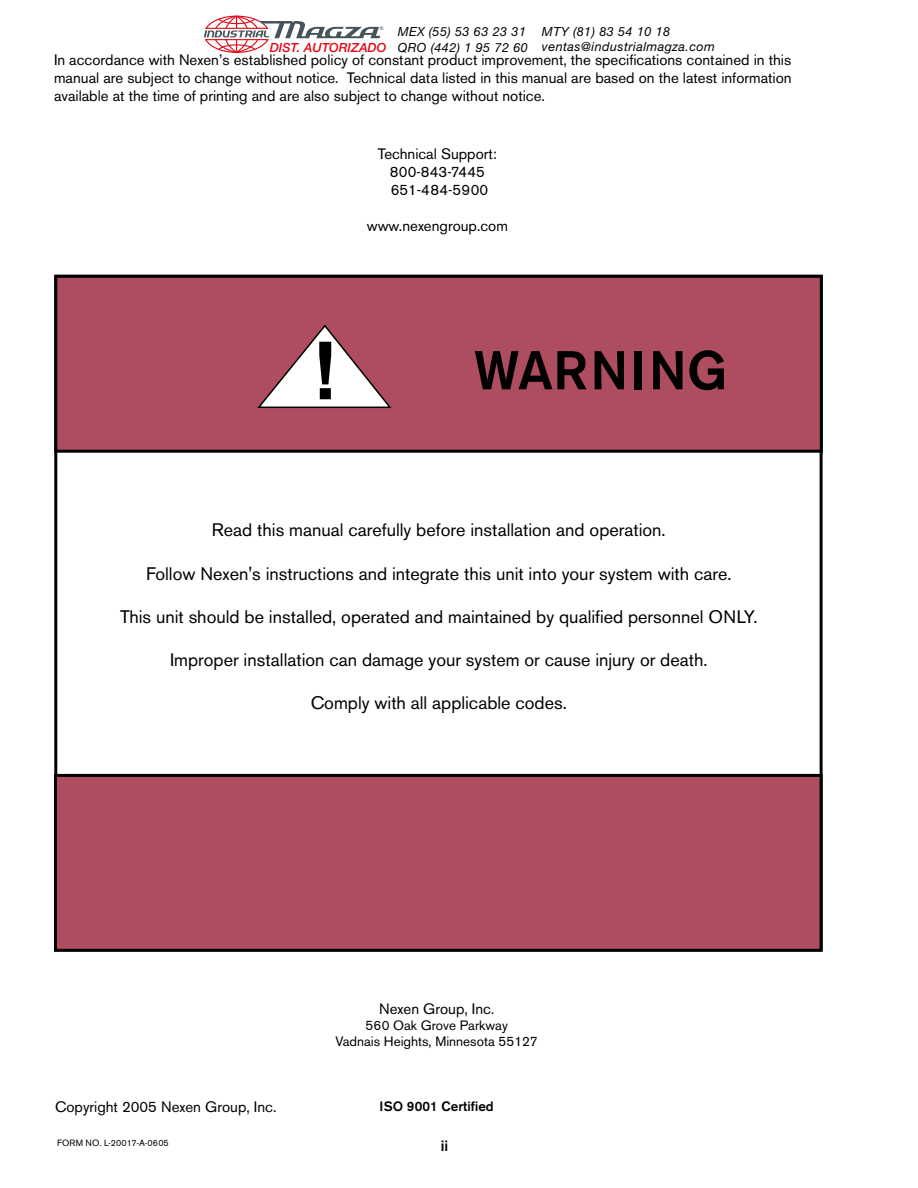
<style>
.page{position:relative;width:918px;height:1188px;background:#fff}
.page>*{position:absolute;margin:0;border:0;box-sizing:border-box;transform-origin:0 0}
.t1{font:500 54px "Akzidenz Grotesk BE";letter-spacing:.02em;color:#000}
.t2{font:18px "Akzidenz Grotesk BE";color:#000}
.t3{font:15px/18px "Akzidenz Grotesk BE";color:#000;text-align:justify}
.t4{font:500 15px "Akzidenz Grotesk BE";color:#000}
.t5{font:13.5px/16.2px "Akzidenz Grotesk BE";color:#000;text-align:center}
.t6{font:500 13.5px "Akzidenz Grotesk BE";color:#000}
.t7{font:italic 12.6px/15.6px "Helvetica Neue";letter-spacing:.035em;color:#000}
.t8{font:italic 500 12.6px "Helvetica Neue";color:#e20916}
.t9{font:9px "Akzidenz Grotesk BE";color:#000}
.t10{font:4.95px "Arial";color:#44545a}
.s1{font-size:13.5px}
</style>
<div class="page">
<div style="left:56px;top:276px;width:765px;height:175px;background:#ae4d60"></div>
<div style="left:54px;top:275px;width:769px;height:178px;border:3px solid #000"></div>
<div style="left:56px;top:775px;width:765px;height:175px;background:#ae4d60"></div>
<div style="left:54px;top:774px;width:769px;height:178px;border:3px solid #000"></div>
<svg style="left:257px;top:324px;width:135px;height:84px"></svg>
<svg style="left:204px;top:15px;width:176px;height:38px"></svg>
<p class="t10" style="left:380px;top:25px;width:5px">®</p>
<p class="t8" style="left:270px;top:42px;width:118px">DIST. AUTORIZADO</p>
<p class="t7" style="left:398px;top:24px;width:132px">MEX (55) 53 63 23 31<br>QRO (442) 1 95 72 60</p>
<p class="t7" style="left:542px;top:25px;width:174px">MTY (81) 83 54 10 18 ventas@industrialmagza.com</p>
<p class="t3" style="left:54px;top:51px;width:739px">In accordance with Nexen’s established policy of constant product improvement, the specifications contained in this manual are subject to change without notice. Technical data listed in this manual are based on the latest information available at the time of printing and are also subject to change without notice.</p>
<p class="t3" style="left:378px;top:145px;width:121px;text-align:center">Technical Support:<br>800-843-7445<br>651-484-5900</p>
<p class="t3" style="left:367px;top:217px;width:143px">www.nexengroup.com</p>
<h1 class="t1" style="left:474px;top:337px;width:255px">WARNING</h1>
<p class="t2" style="left:212px;top:519px;width:455px">Read this manual carefully before installation and operation.</p>
<p class="t2" style="left:146px;top:563px;width:587px">Follow Nexen's instructions and integrate this unit into your system with care.</p>
<p class="t2" style="left:120px;top:606px;width:639px">This unit should be installed, operated and maintained by qualified personnel ONLY.</p>
<p class="t2" style="left:170px;top:649px;width:539px">Improper installation can damage your system or cause injury or death.</p>
<p class="t2" style="left:311px;top:692px;width:258px">Comply with all applicable codes.</p>
<p class="t3" style="left:379px;top:999px;width:116px">Nexen Group, Inc<span class="s1">.</span></p>
<p class="t5" style="left:336px;top:1017px;width:204px">560 Oak Grove Parkway<br>Vadnais Heights, Minnesota 55127</p>
<p class="t3" style="left:55px;top:1098px;width:223px">Copyright 2005 Nexen Group, Inc.</p>
<p class="t6" style="left:379px;top:1098px;width:116px">ISO 9001 Certified</p>
<p class="t9" style="left:57px;top:1138px;width:113px">FORM NO. L-20017-A-0605</p>
<p class="t4" style="left:441px;top:1136px;width:9px">ii</p>
</div>
